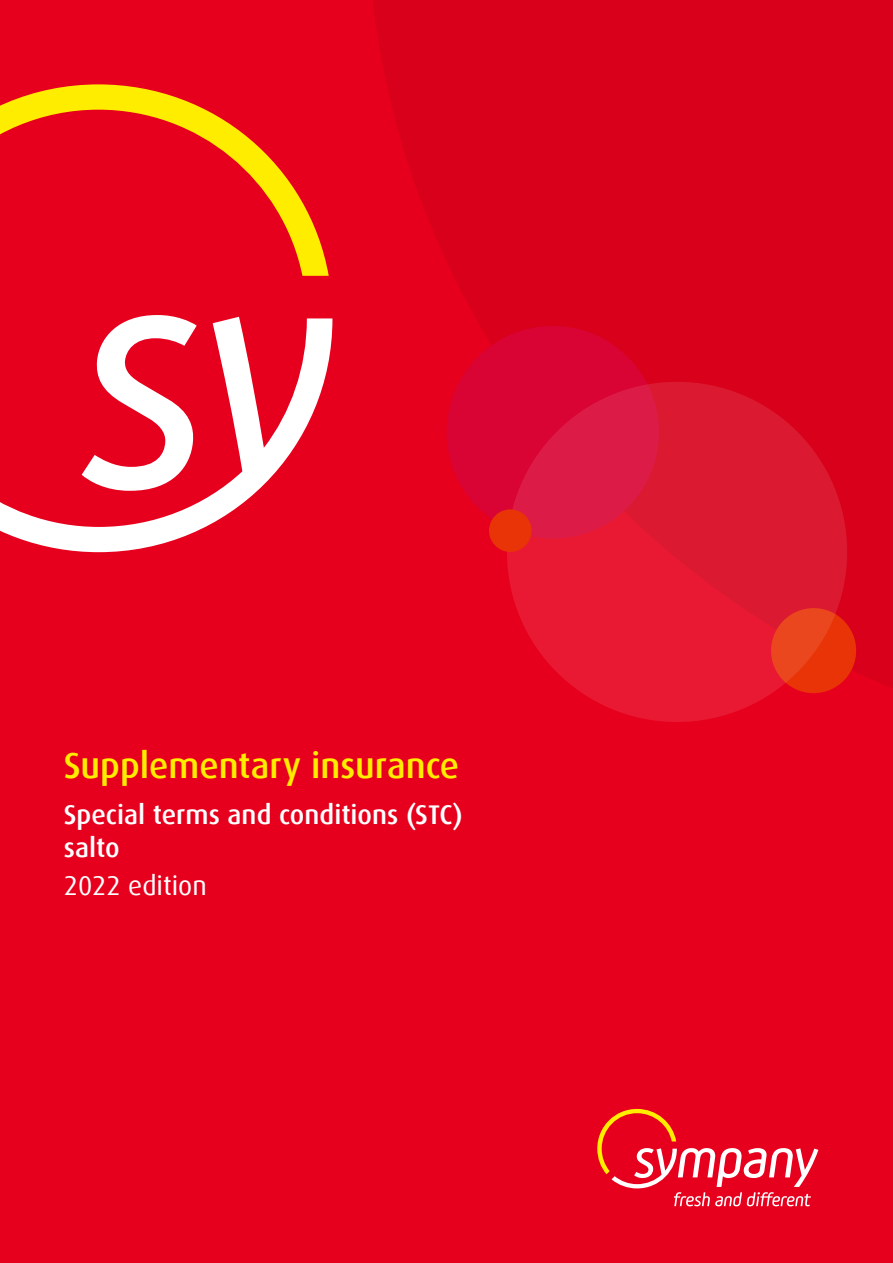
<style>
.page{position:relative;width:893px;height:1263px;background:#e7001d}
.page>*{position:absolute;margin:0;border:0;box-sizing:border-box;transform-origin:0 0}
.t1{font:500 36px "Dax";color:#ffed00}
.t2{font:500 27px/33px "Dax";color:#fff}
.t3{font:27px "Dax";color:#fff}
</style>
<div class="page">
<svg style="left:373px;top:0;width:520px;height:722px;fill:#d8001a"></svg>
<div style="left:446px;top:326px;width:213px;height:212px;background:#d90433;border-radius:50%"></div>
<div style="left:771px;top:608px;width:85px;height:85px;background:#e93407;border-radius:50%"></div>
<svg style="left:507px;top:382px;width:340px;height:340px;background:#e11a34"></svg>
<div style="left:489px;top:509px;width:42px;height:43px;background:#e93407;border-radius:50%"></div>
<svg style="left:597px;top:1109px;width:221px;height:97px"></svg>
<svg style="left:0;top:84px;width:329px;height:233px"></svg>
<svg style="left:0;top:317px;width:332px;height:235px"></svg>
<svg style="left:82px;top:315px;width:115px;height:176px"></svg>
<h1 class="t1" style="left:64px;top:745px;width:397px">Supplementary insurance</h1>
<p class="t2" style="left:64px;top:798px;width:401px">Special terms and conditions (STC) salto</p>
<p class="t3" style="left:64px;top:870px;width:144px">2022 edition</p>
</div>
